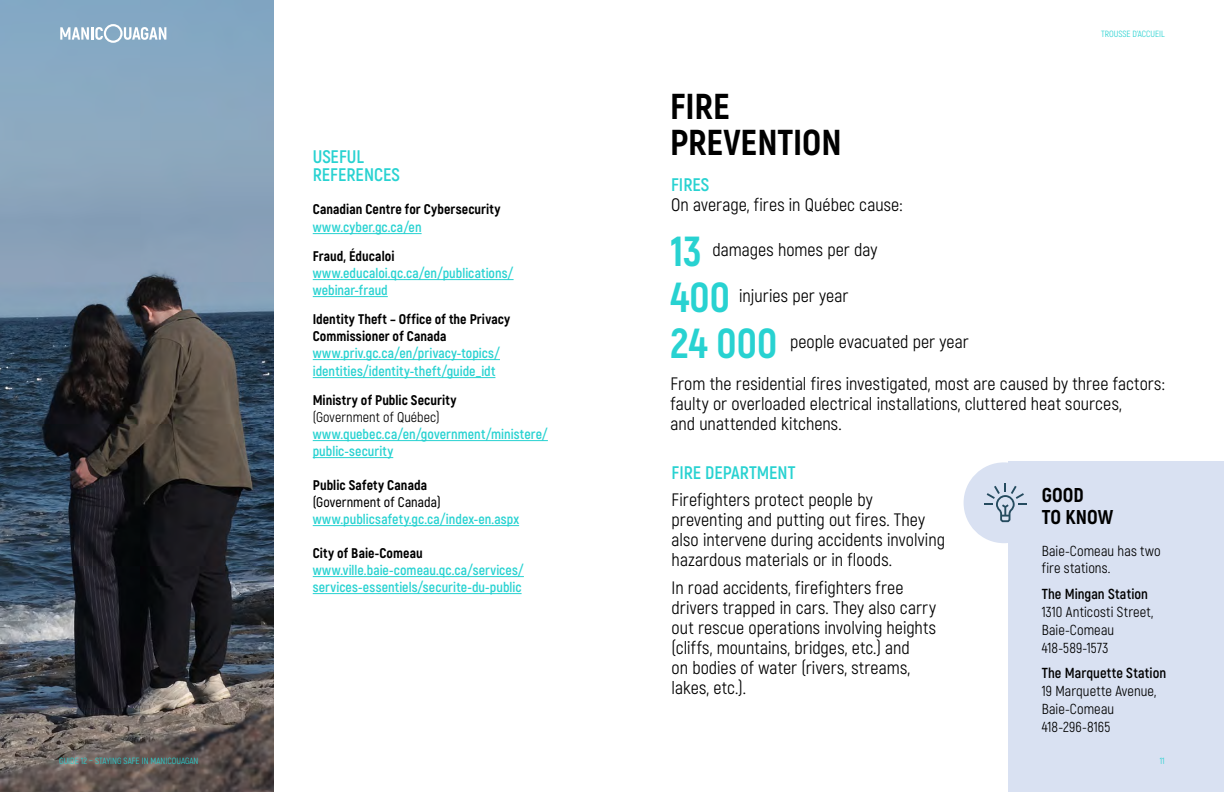
<style>
.page{position:relative;width:1224px;height:792px;background:#fff}
.page>*{position:absolute;margin:0;border:0;box-sizing:border-box;transform-origin:0 0}
.t1{font:800 42px/45.9px "Akrobat";letter-spacing:.005em;color:#28d2d1}
.t2{font:800 36px/36px "Akrobat";color:#000}
.t3{font:800 20px/22px "Akrobat";letter-spacing:.005em;color:#000}
.t4{font:700 18.2px/18px "Akrobat";color:#28d2d1}
.t5{font:18px/20px "Akrobat";letter-spacing:.005em;color:#000}
.t6{font:14.5px/18px "Akrobat";letter-spacing:.005em;color:#000}
.t7{font:700 14.5px "Akrobat";letter-spacing:.005em;color:#000}
.t8{font:700 14px/17px "Akrobat";letter-spacing:.005em;color:#28d2d1}
.t9{font:800 14px/17px "Akrobat";letter-spacing:.005em;color:#000}
.t10{font:14px "Akrobat";letter-spacing:.005em;color:#000}
.t11{font:600 14px "Akrobat";letter-spacing:.005em;color:#000}
.t12{font:9px "Akrobat";color:#28d2d1}
</style>
<div class="page">
<img style="left:0;top:0;width:274px;height:792px">
<hr style="left:313px;top:233px;width:109px;height:1px;background:#28d2d1">
<hr style="left:313px;top:279px;width:201px;height:1px;background:#28d2d1">
<hr style="left:313px;top:296px;width:75px;height:1px;background:#28d2d1">
<hr style="left:313px;top:359px;width:187px;height:1px;background:#28d2d1">
<hr style="left:313px;top:377px;width:182px;height:1px;background:#28d2d1">
<hr style="left:313px;top:440px;width:235px;height:1px;background:#28d2d1">
<hr style="left:313px;top:457px;width:80px;height:1px;background:#28d2d1">
<hr style="left:313px;top:525px;width:206px;height:1px;background:#28d2d1">
<hr style="left:313px;top:576px;width:211px;height:1px;background:#28d2d1">
<hr style="left:313px;top:593px;width:209px;height:1px;background:#28d2d1">
<div style="left:964px;top:462px;width:80px;height:81px;background:#d9e1f2;border-radius:50%"></div>
<div style="left:1009px;top:462px;width:215px;height:330px;background:#d9e1f2"></div>
<svg style="left:984px;top:483px;width:42px;height:39px"></svg>
<svg style="left:60px;top:24px;width:106px;height:19px"></svg>
<p class="t4" style="left:313px;top:148px;width:89px">USEFUL<br>REFERENCES</p>
<p class="t9" style="left:313px;top:201px;width:189px">Canadian Centre for Cybersecurity</p>
<p class="t8" style="left:313px;top:219px;width:110px">www.cyber.gc.ca/en</p>
<p class="t9" style="left:313px;top:248px;width:83px">Fraud, Éducaloi</p>
<p class="t8" style="left:313px;top:265px;width:202px">www.educaloi.qc.ca/en/publications/ webinar-fraud</p>
<p class="t9" style="left:313px;top:311px;width:199px">Identity Theft – Office of the Privacy<br>Commissioner of Canada</p>
<p class="t8" style="left:313px;top:344px;width:189px;line-height:18px">www.priv.gc.ca/en/privacy-topics/ identities/identity-theft/guide_idt</p>
<p class="t9" style="left:313px;top:392px;width:145px">Ministry of Public Security</p>
<p class="t10" style="left:313px;top:409px;width:128px">(Government of Québec)</p>
<p class="t8" style="left:313px;top:426px;width:237px">www.quebec.ca/en/government/ministere/ public-security</p>
<p class="t9" style="left:313px;top:477px;width:116px">Public Safety Canada</p>
<p class="t11" style="left:313px;top:494px;width:129px">(Government of Canada)</p>
<p class="t8" style="left:313px;top:511px;width:208px">www.publicsafety.gc.ca/index-en.aspx</p>
<p class="t9" style="left:313px;top:545px;width:112px">City of Baie-Comeau</p>
<p class="t8" style="left:313px;top:562px;width:213px">www.ville.baie-comeau.qc.ca/services/ services-essentiels/securite-du-public</p>
<h2 class="t2" style="left:670px;top:88px;width:173px">FIRE<br>PREVENTION</h2>
<p class="t4" style="left:671px;top:175px;width:40px">FIRES</p>
<p class="t5" style="left:671px;top:194px;width:233px">On average, fires in Québec cause:</p>
<h1 class="t1" style="left:671px;top:228px;width:108px">13<br>400<br>24 000</h1>
<p class="t5" style="left:712px;top:240px;width:167px">damages homes per day</p>
<p class="t5" style="left:739px;top:286px;width:111px">injuries per year</p>
<p class="t5" style="left:790px;top:332px;width:180px">people evacuated per year</p>
<p class="t12" style="left:1101px;top:29px;width:65px">TROUSSE D’ACCUEIL</p>
<p class="t5" style="left:671px;top:374px;width:496px">From the residential fires investigated, most are caused by three factors: faulty or overloaded electrical installations, cluttered heat sources,<br>and unattended kitchens.</p>
<p class="t4" style="left:672px;top:463px;width:125px">FIRE DEPARTMENT</p>
<p class="t5" style="left:672px;top:490px;width:275px">Firefighters protect people by preventing and putting out fires. They also intervene during accidents involving hazardous materials or in floods.</p>
<p class="t5" style="left:672px;top:578px;width:266px">In road accidents, firefighters free drivers trapped in cars. They also carry out rescue operations involving heights (cliffs, mountains, bridges, etc.) and<br>on bodies of water (rivers, streams, lakes, etc.).</p>
<p class="t3" style="left:1042px;top:484px;width:73px">GOOD<br>TO KNOW</p>
<p class="t6" style="left:1042px;top:543px;width:120px;line-height:17px">Baie-Comeau has two fire stations.</p>
<p class="t7" style="left:1042px;top:585px;width:108px">The Mingan Station</p>
<p class="t6" style="left:1042px;top:603px;width:113px">1310 Anticosti Street,<br>Baie-Comeau<br>418-589-1573</p>
<p class="t7" style="left:1042px;top:664px;width:126px">The Marquette Station</p>
<p class="t6" style="left:1042px;top:682px;width:116px">19 Marquette Avenue,<br>Baie-Comeau<br>418-296-8165</p>
<p class="t12" style="left:59px;top:756px;width:141px">GUIDE 12 – STAYING SAFE IN MANICOUAGAN</p>
<p class="t12" style="left:1160px;top:756px;width:7px">11</p>
</div>
